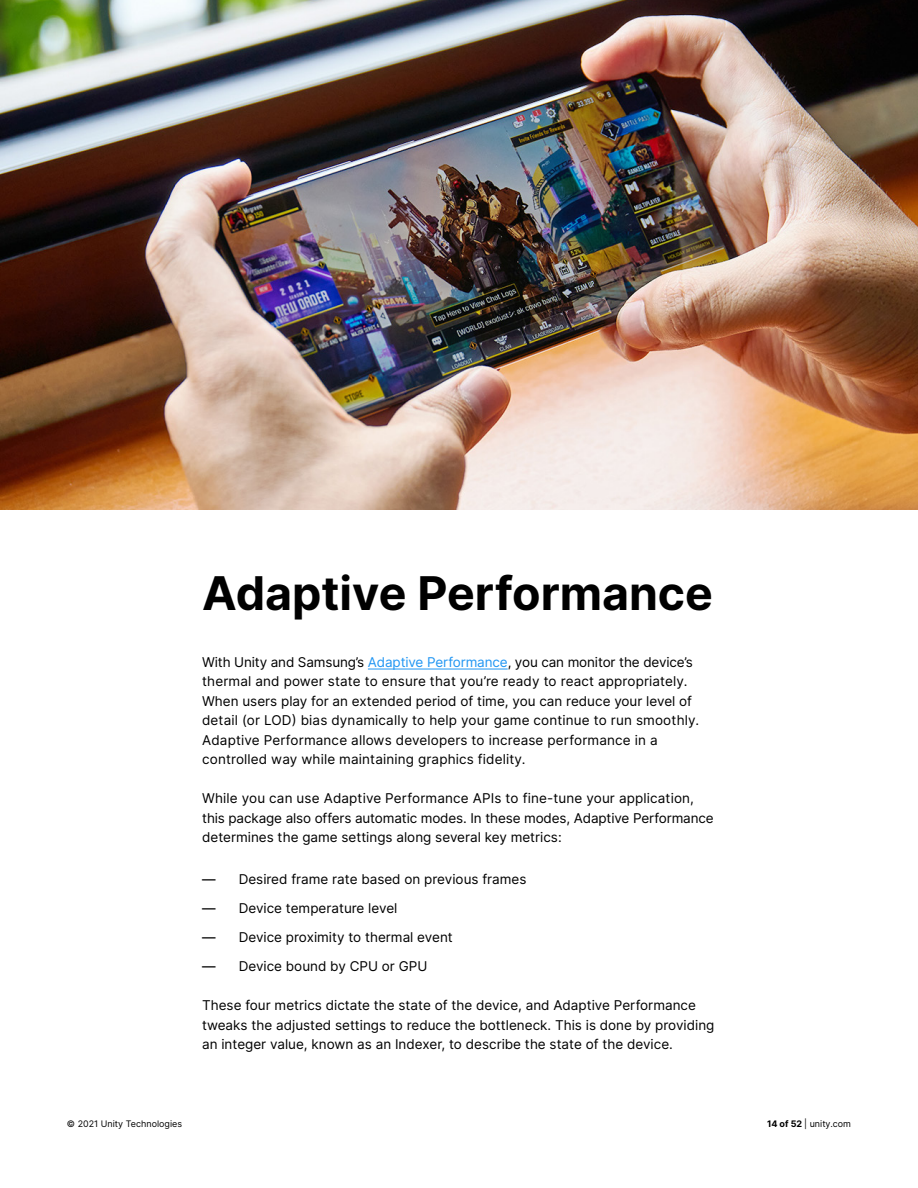
<style>
.page{position:relative;width:918px;height:1188px;background:#fff}
.page>*{position:absolute;margin:0;border:0;box-sizing:border-box;transform-origin:0 0}
.t1{font:700 46.5px "Inter";color:#000}
.t2{font:13.5px/19.5px "Inter";color:#000}
.t3{font:9px "Inter";color:#000}
.s1{color:#2196f3}
.s2{font-weight:500}
.s3{font-weight:700}
</style>
<div class="page">
<hr style="left:368px;top:669px;width:140px;height:1px;background:#2196f3">
<img style="left:0;top:0;width:918px;height:510px">
<h1 class="t1" style="left:202px;top:559px;width:512px">Adaptive Performance</h1>
<p class="t2" style="left:202px;top:652px;width:496px">With Unity and Samsung’s <span class="s1">Adaptive Performance</span>, you can monitor the device’s thermal and power state to ensure that you’re ready to react appropriately.<br>When users play for an extended period of time, you can reduce your level of detail (or LOD) bias dynamically to help your game continue to run smoothly.<br>Adaptive Performance allows developers to increase performance in a controlled way while maintaining graphics fidelity.</p>
<p class="t2" style="left:202px;top:788px;width:513px">While you can use Adaptive Performance APIs to fine-tune your application, this package also offers automatic modes. In these modes, Adaptive Performance determines the game settings along several key metrics:</p>
<p class="t2" style="left:202px;top:869px;width:326px"><span class="s2">—</span> Desired frame rate based on previous frames</p>
<p class="t2" style="left:202px;top:898px;width:197px"><span class="s2">—</span> Device temperature level</p>
<p class="t2" style="left:202px;top:927px;width:252px"><span class="s2">—</span> Device proximity to thermal event</p>
<p class="t2" style="left:202px;top:956px;width:227px"><span class="s2">—</span> Device bound by CPU or GPU</p>
<p class="t2" style="left:202px;top:995px;width:514px">These four metrics dictate the state of the device, and Adaptive Performance tweaks the adjusted settings to reduce the bottleneck. This is done by providing an integer value, known as an Indexer, to describe the state of the device.</p>
<p class="t3" style="left:67px;top:1117px;width:117px">© 2021 Unity Technologies</p>
<p class="t3" style="left:767px;top:1117px;width:86px"><span class="s3">14 of 52</span> | unity.com</p>
</div>
